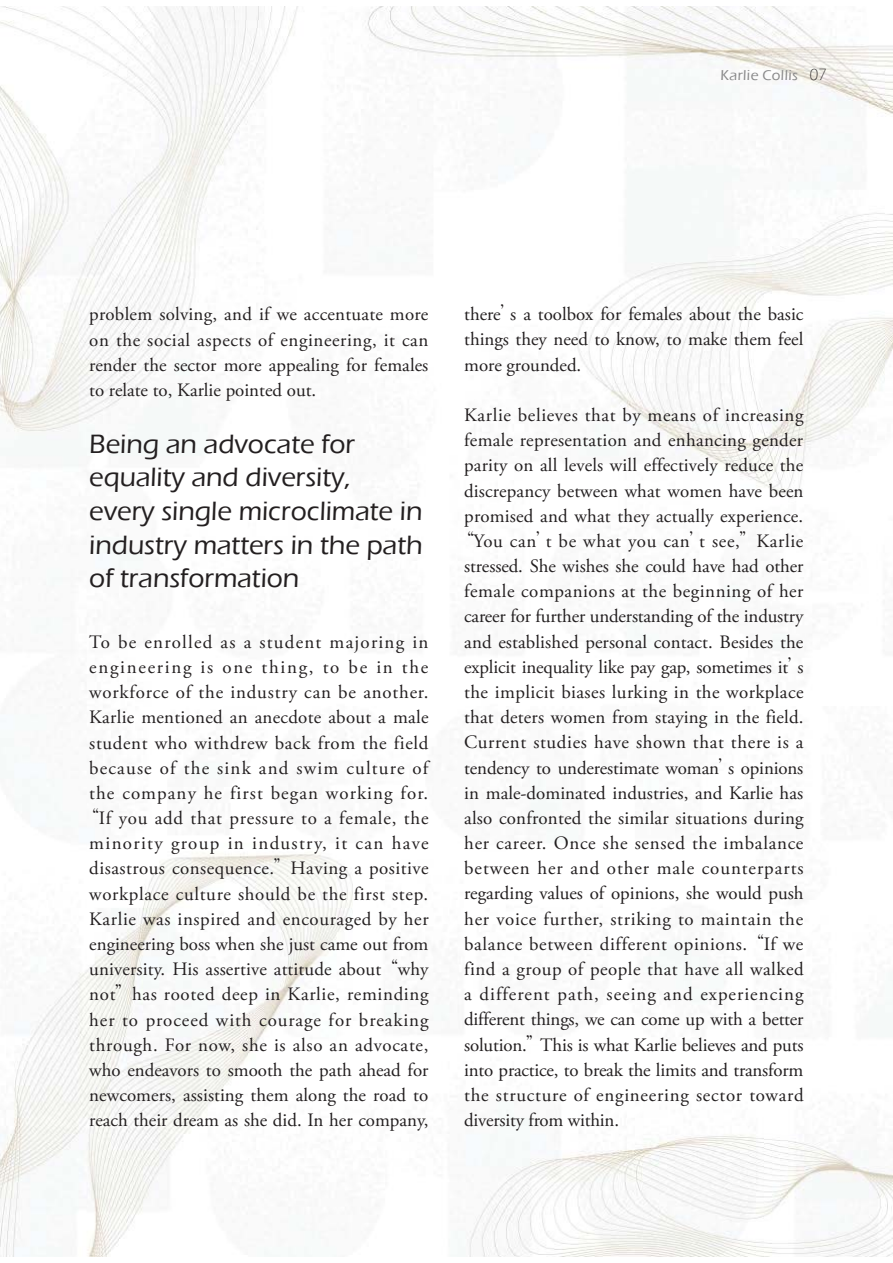
<style>
.page{position:relative;width:893px;height:1263px;background:#fff}
.page>*{position:absolute;margin:0;border:0;box-sizing:border-box;transform-origin:0 0}
.t1{font:500 27.3px/33.6px "Eras ITC";color:#231f20}
.t2{font:18.9px/25.2px "Adobe Garamond Pro";letter-spacing:.035em;color:#231f20;text-align:center}
.t3{font:18.9px/25.2px "Adobe Garamond Pro";letter-spacing:.015em;color:#231f20;text-align:justify}
.t4{font:18.9px "Adobe Garamond Pro";letter-spacing:-.01em;color:#231f20}
.t5{font:18.9px "Adobe Garamond Pro";letter-spacing:.04em;color:#231f20}
.t6{font:18.9px "Adobe Garamond Pro";letter-spacing:-.005em;color:#231f20}
.t7{font:18.9px "Adobe Garamond Pro";letter-spacing:.055em;color:#231f20}
.t8{font:18.9px "Adobe Garamond Pro";letter-spacing:.05em;color:#231f20}
.t9{font:300 16.8px "Eras ITC";color:#231f20}
.t10{font:500 14.7px "Eras ITC";letter-spacing:.025em;color:#888889}
.s1{font-family:"DF Li Song Std W3 E Ten B5 H"}
</style>
<div class="page">
<img style="left:0;top:7px;width:893px;height:1249px">
<p class="t10" style="left:720px;top:67px;width:79px">Karlie Collis</p>
<p class="t9" style="left:809px;top:65px;width:19px">07</p>
<p class="t3" style="left:89px;top:303px;width:341px">problem solving, and if we accentuate more on the social aspects of engineering, it can render the sector more appealing for females to relate to, Karlie pointed out.</p>
<h1 class="t1" style="left:89px;top:427px;width:335px">Being an advocate for equality and diversity, every single microclimate in industry matters in the path of transformation</h1>
<p class="t2" style="left:80px;top:631px;width:350px">To be enrolled as a student majoring in engineering is one thing, to be in the workforce of the industry can be another.<br>Karlie mentioned an anecdote about a male student who withdrew back from the field because of the sink and swim culture of the company he first began working for. <span class="s1">“</span>If you add that pressure to a female, the minority group in industry, it can have disastrous consequence.<span class="s1">”</span>Having a positive workplace culture should be the first step.<br>Karlie was inspired and encouraged by her engineering boss when she just came out from university. His assertive attitude about <span class="s1">“</span>why not<span class="s1">”</span>has rooted deep in Karlie, reminding her to proceed with courage for breaking through. For now, she is also an advocate, who endeavors to smooth the path ahead for newcomers, assisting them along the road to reach their dream as she did. In her company,</p>
<p class="t3" style="left:464px;top:303px;width:341px">there<span class="s1">’</span>s a toolbox for females about the basic things they need to know, to make them feel more grounded.</p>
<p class="t2" style="left:464px;top:404px;width:341px">Karlie believes that by means of increasing</p>
<p class="t3" style="left:464px;top:429px;width:340px">female representation and enhancing gender</p>
<p class="t3" style="left:464px;top:454px;width:341px">parity on all levels will effectively reduce the</p>
<p class="t3" style="left:464px;top:479px;width:341px">discrepancy between what women have been</p>
<p class="t3" style="left:464px;top:505px;width:340px">promised and what they actually experience.</p>
<p class="t2" style="left:455px;top:530px;width:350px"><span class="s1">“</span>You can<span class="s1">’</span>t be what you can<span class="s1">’</span>t see,<span class="s1">”</span>Karlie</p>
<p class="t6" style="left:464px;top:559px;width:341px">stressed. She wishes she could have had other</p>
<p class="t3" style="left:464px;top:580px;width:341px">female companions at the beginning of her</p>
<p class="t4" style="left:464px;top:609px;width:341px">career for further understanding of the industry</p>
<p class="t3" style="left:464px;top:631px;width:341px">and established personal contact. Besides the</p>
<p class="t4" style="left:464px;top:659px;width:344px">explicit inequality like pay gap, sometimes it<span class="s1">’</span>s</p>
<p class="t3" style="left:464px;top:681px;width:341px">the implicit biases lurking in the workplace</p>
<p class="t3" style="left:464px;top:706px;width:341px">that deters women from staying in the field.</p>
<p class="t2" style="left:464px;top:731px;width:341px">Current studies have shown that there is a</p>
<p class="t6" style="left:464px;top:760px;width:341px">tendency to underestimate woman<span class="s1">’</span>s opinions</p>
<p class="t3" style="left:464px;top:782px;width:340px">in male-dominated industries, and Karlie has</p>
<p class="t3" style="left:464px;top:807px;width:341px">also confronted the similar situations during</p>
<p class="t5" style="left:464px;top:836px;width:341px">her career. Once she sensed the imbalance</p>
<p class="t8" style="left:464px;top:861px;width:341px">between her and other male counterparts</p>
<p class="t3" style="left:464px;top:882px;width:341px">regarding values of opinions, she would push</p>
<p class="t5" style="left:464px;top:911px;width:340px">her voice further, striking to maintain the</p>
<p class="t2" style="left:464px;top:933px;width:341px">balance between different opinions. <span class="s1">“</span>If we</p>
<p class="t3" style="left:464px;top:958px;width:341px">find a group of people that have all walked</p>
<p class="t7" style="left:464px;top:987px;width:341px">a different path, seeing and experiencing</p>
<p class="t4" style="left:464px;top:1012px;width:341px">different things, we can come up with a better</p>
<p class="t4" style="left:464px;top:1037px;width:341px">solution.<span class="s1">”</span>This is what Karlie believes and puts</p>
<p class="t4" style="left:464px;top:1062px;width:341px">into practice, to break the limits and transform</p>
<p class="t5" style="left:464px;top:1087px;width:341px">the structure of engineering sector toward</p>
<p class="t4" style="left:464px;top:1113px;width:156px">diversity from within.</p>
</div>
